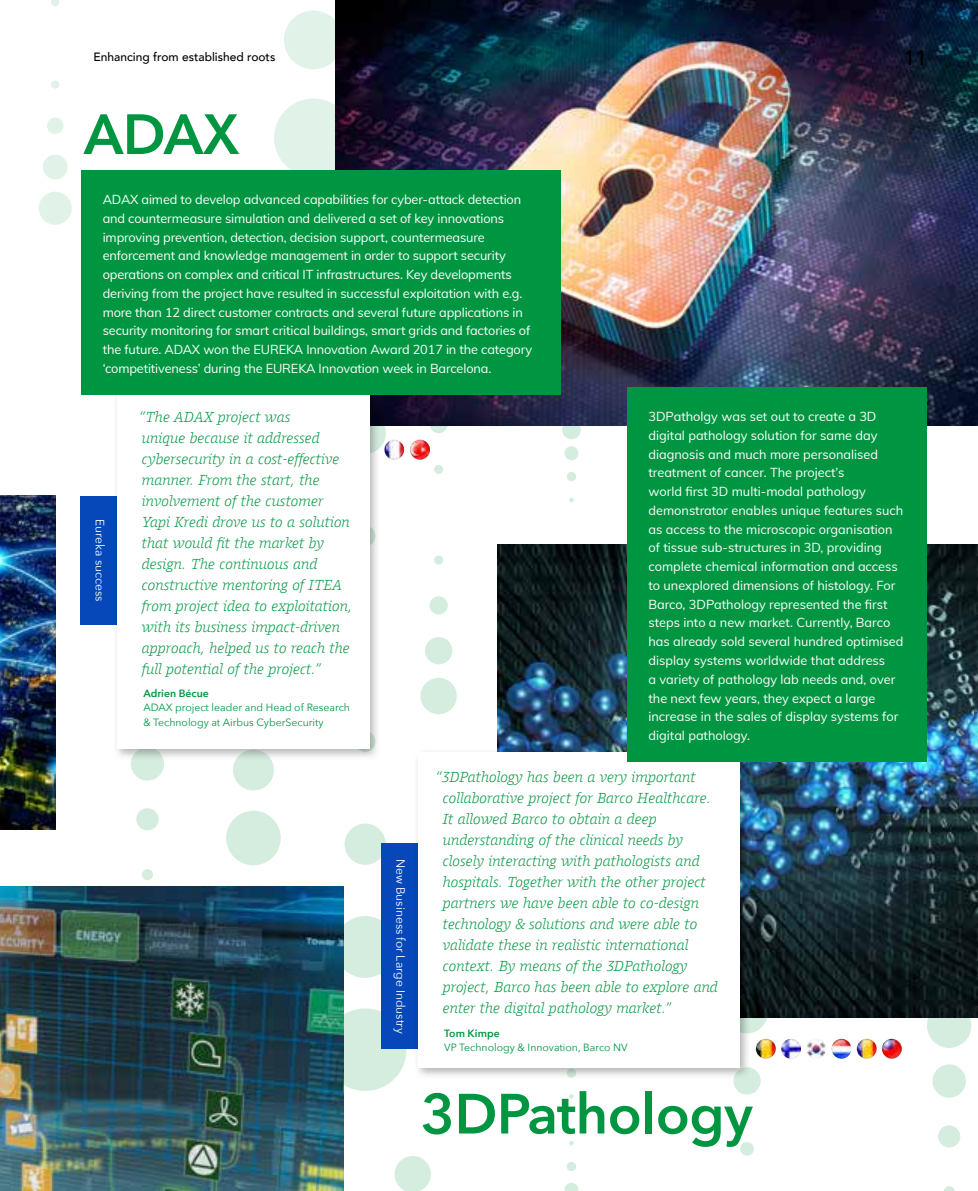
<style>
.page{position:relative;width:978px;height:1191px;background:#fff}
.page>*{position:absolute;margin:0;border:0;box-sizing:border-box;transform-origin:0 0}
.t1{font:600 55.95px "Avenir Next";letter-spacing:-.01em;color:#009641}
.t2{font:500 21px "Avenir";color:#000}
.t3{font:italic 300 15px/21px "Harrison Serif Pro";letter-spacing:.01em;color:#009641}
.t4{font:12.75px/18.8px "Muli";letter-spacing:-.01em;color:#fff}
.t5{font:12px "Avenir Next";color:#fff}
.t6{font:500 12px "Avenir";color:#000}
.t7{font:10.5px/14.2px "Avenir Next";color:#009641}
.t8{font:600 10.5px "Avenir Next";color:#009641}
</style>
<div class="page">
<div style="left:420px;top:678px;width:37px;height:36px;background:#d4edde;border-radius:50%"></div>
<div style="left:425px;top:637px;width:27px;height:27px;background:#d4edde;border-radius:50%"></div>
<div style="left:430px;top:596px;width:18px;height:18px;background:#d4edde;border-radius:50%"></div>
<div style="left:434px;top:555px;width:9px;height:9px;background:#d4edde;border-radius:50%"></div>
<div style="left:434px;top:465px;width:9px;height:9px;background:#d4edde;border-radius:50%"></div>
<svg style="left:430px;top:415px;width:18px;height:18px"></svg>
<svg style="left:395px;top:1156px;width:36px;height:35px"></svg>
<svg style="left:944px;top:1186px;width:11px;height:5px"></svg>
<div style="left:938px;top:1125px;width:22px;height:22px;background:#d4edde;border-radius:50%"></div>
<div style="left:932px;top:1064px;width:34px;height:33px;background:#d4edde;border-radius:50%"></div>
<div style="left:927px;top:1003px;width:44px;height:45px;background:#d4edde;border-radius:50%"></div>
<div style="left:142px;top:869px;width:11px;height:11px;background:#d4edde;border-radius:50%"></div>
<div style="left:136px;top:808px;width:23px;height:22px;background:#d4edde;border-radius:50%"></div>
<div style="left:131px;top:747px;width:33px;height:33px;background:#d4edde;border-radius:50%"></div>
<div style="left:740px;top:1142px;width:14px;height:13px;background:#d4edde;border-radius:50%"></div>
<div style="left:733px;top:1067px;width:28px;height:27px;background:#d4edde;border-radius:50%"></div>
<svg style="left:727px;top:992px;width:40px;height:41px"></svg>
<div style="left:324px;top:1008px;width:82px;height:83px;background:#d4edde;border-radius:50%"></div>
<div style="left:334px;top:916px;width:62px;height:62px;background:#d4edde;border-radius:50%"></div>
<div style="left:345px;top:823px;width:41px;height:42px;background:#d4edde;border-radius:50%"></div>
<svg style="left:345px;top:413px;width:41px;height:41px"></svg>
<div style="left:226px;top:810px;width:55px;height:55px;background:#d4edde;border-radius:50%"></div>
<div style="left:233px;top:749px;width:41px;height:41px;background:#d4edde;border-radius:50%"></div>
<svg style="left:569px;top:1094px;width:5px;height:4px"></svg>
<svg style="left:569px;top:1141px;width:5px;height:4px"></svg>
<svg style="left:567px;top:1161px;width:9px;height:10px"></svg>
<svg style="left:564px;top:1183px;width:14px;height:8px"></svg>
<svg style="left:562px;top:420px;width:19px;height:19px"></svg>
<div style="left:564px;top:446px;width:14px;height:14px;background:#d4edde;border-radius:50%"></div>
<div style="left:567px;top:472px;width:9px;height:9px;background:#d4edde;border-radius:50%"></div>
<svg style="left:569px;top:497px;width:5px;height:5px"></svg>
<svg style="left:51px;top:0;width:8px;height:6px"></svg>
<div style="left:51px;top:80px;width:8px;height:9px;background:#e1f2e8;border-radius:50%"></div>
<div style="left:47px;top:117px;width:16px;height:17px;background:#e1f2e8;border-radius:50%"></div>
<div style="left:43px;top:155px;width:25px;height:24px;background:#e1f2e8;border-radius:50%"></div>
<div style="left:39px;top:192px;width:33px;height:33px;background:#e1f2e8;border-radius:50%"></div>
<div style="left:284px;top:10px;width:59px;height:59px;background:#e1f2e8;border-radius:50%"></div>
<div style="left:274px;top:98px;width:79px;height:79px;background:#e1f2e8;border-radius:50%"></div>
<img style="left:0;top:886px;width:344px;height:305px">
<img style="left:0;top:496px;width:55px;height:333px">
<div style="left:382px;top:843px;width:38px;height:205px;background:#0648b9"></div>
<img style="left:336px;top:0;width:642px;height:425px">
<img style="left:497px;top:544px;width:481px;height:473px">
<div style="left:81px;top:496px;width:38px;height:128px;background:#0648b9"></div>
<div style="left:112px;top:387px;width:269px;height:373px;background:#000;opacity:.3"></div>
<div style="left:117px;top:392px;width:253px;height:356px;background:#fff"></div>
<div style="left:81px;top:170px;width:480px;height:224px;background:#009641"></div>
<img style="left:410px;top:440px;width:20px;height:20px;border-radius:10px">
<img style="left:384px;top:440px;width:20px;height:20px;border-radius:10px">
<div style="left:413px;top:747px;width:338px;height:332px;background:#000;opacity:.3"></div>
<div style="left:418px;top:753px;width:322px;height:315px;background:#fff"></div>
<div style="left:627px;top:387px;width:300px;height:374px;background:#009641"></div>
<img style="left:806px;top:1038px;width:20px;height:20px;border-radius:10px">
<img style="left:781px;top:1038px;width:20px;height:20px;border-radius:10px">
<img style="left:756px;top:1038px;width:20px;height:20px;border-radius:10px">
<img style="left:831px;top:1038px;width:20px;height:20px;border-radius:10px">
<img style="left:857px;top:1038px;width:20px;height:20px;border-radius:10px">
<img style="left:882px;top:1038px;width:20px;height:20px;border-radius:10px">
<p class="t6" style="left:94px;top:47px;width:183px">Enhancing from established roots</p>
<h2 class="t2" style="left:904px;top:39px;width:25px">11</h2>
<h1 class="t1" style="left:84px;top:86px;width:157px">ADAX</h1>
<p class="t4" style="left:103px;top:189px;width:431px">ADAX aimed to develop advanced capabilities for cyber-attack detection and countermeasure simulation and delivered a set of key innovations improving prevention, detection, decision support, countermeasure enforcement and knowledge management in order to support security operations on complex and critical IT infrastructures. Key developments deriving from the project have resulted in successful exploitation with e.g. more than 12 direct customer contracts and several future applications in security monitoring for smart critical buildings, smart grids and factories of the future. ADAX won the EUREKA Innovation Award 2017 in the category ‘competitiveness’ during the EUREKA Innovation week in Barcelona.</p>
<p class="t5" style="left:110px;top:519px;width:84px;rotate:90deg">Eureka success</p>
<p class="t3" style="left:139px;top:405px;width:215px">“The ADAX project was<br>unique because it addressed cybersecurity in a cost-effective manner. From the start, the involvement of the customer<br>Yapi Kredi drove us to a solution that would fit the market by design. The continuous and constructive mentoring of ITEA from project idea to exploitation, with its business impact-driven approach, helped us to reach the full potential of the project.”</p>
<p class="t8" style="left:143px;top:684px;width:67px">Adrien Bécue</p>
<p class="t7" style="left:143px;top:700px;width:208px">ADAX project leader and Head of Research &amp; Technology at Airbus CyberSecurity</p>
<p class="t4" style="left:648px;top:406px;width:257px">3DPatholgy was set out to create a 3D digital pathology solution for same day diagnosis and much more personalised treatment of cancer. The project’s<br>world first 3D multi-modal pathology demonstrator enables unique features such as access to the microscopic organisation of tissue sub-structures in 3D, providing complete chemical information and access to unexplored dimensions of histology. For Barco, 3DPathology represented the first steps into a new market. Currently, Barco has already sold several hundred optimised display systems worldwide that address<br>a variety of pathology lab needs and, over the next few years, they expect a large increase in the sales of display systems for digital pathology.</p>
<p class="t5" style="left:411px;top:858px;width:176px;rotate:90deg">New Business for Large Industry</p>
<p class="t3" style="left:443px;top:765px;width:277px;text-indent:-8px">“3DPathology has been a very important collaborative project for Barco Healthcare.<br>It allowed Barco to obtain a deep understanding of the clinical needs by closely interacting with pathologists and hospitals. Together with the other project partners we have been able to co-design technology &amp; solutions and were able to validate these in realistic international context. By means of the 3DPathology project, Barco has been able to explore and enter the digital pathology market.”</p>
<p class="t8" style="left:444px;top:1024px;width:57px">Tom Kimpe</p>
<p class="t7" style="left:444px;top:1039px;width:185px">VP Technology &amp; Innovation, Barco NV</p>
<h1 class="t1" style="left:421px;top:1066px;width:333px">3DPathology</h1>
</div>
